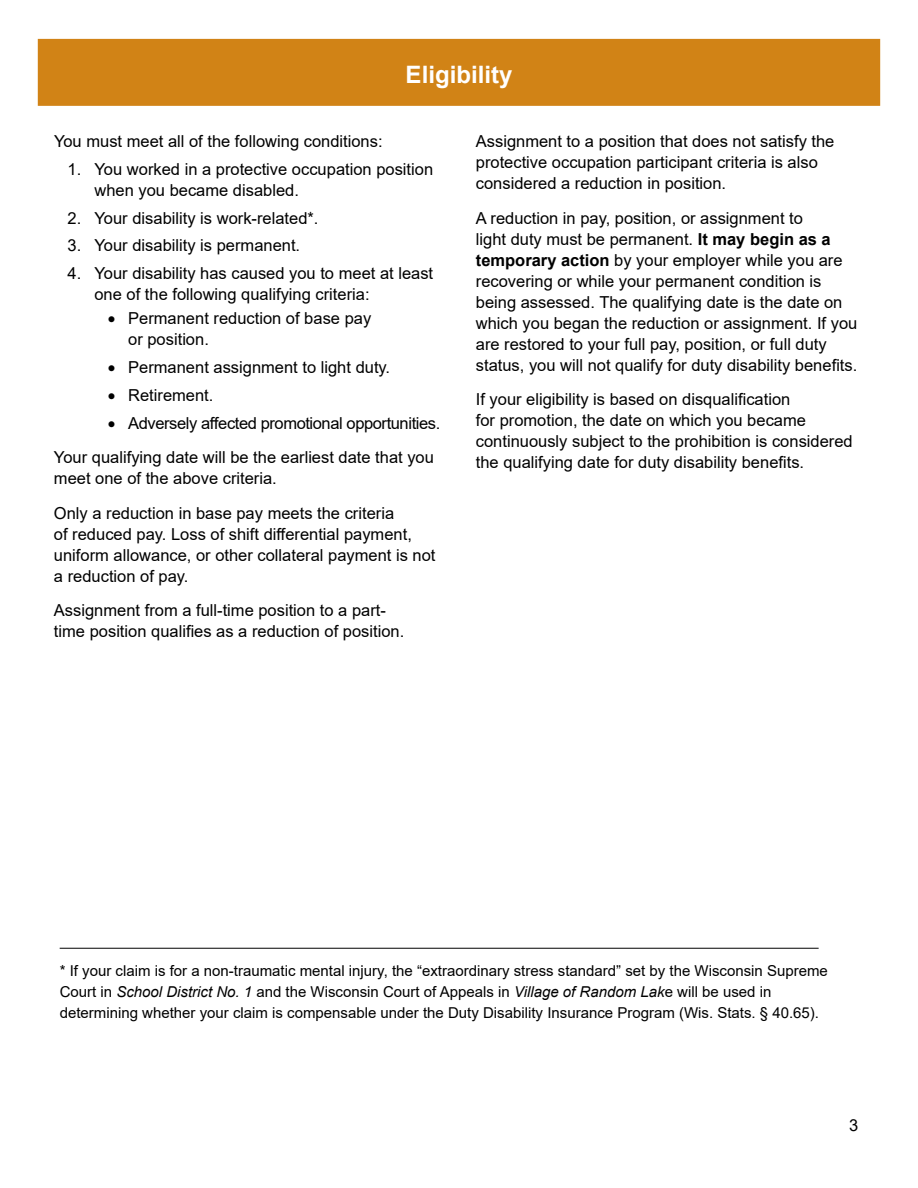
<style>
.page{position:relative;width:918px;height:1188px;background:#fff}
.page>*{position:absolute;margin:0;border:0;box-sizing:border-box;transform-origin:0 0}
.t1{font:700 24px "Arial";color:#fff}
.t2{font:16.5px/21px "Arial";color:#000}
.t3{font:16.5px/34.5px "Arial";letter-spacing:-.025em;color:#000}
.t4{font:15px/21px "Arial";color:#000}
.s1{font-weight:700}
.s2{font-style:italic}
</style>
<div class="page">
<div style="left:38px;top:39px;width:842px;height:67px;background:#d18316;border:2px solid #d18316"></div>
<hr style="left:60px;top:948px;width:759px;height:1px;background:#000">
<h1 class="t1" style="left:406px;top:57px;width:108px">Eligibility</h1>
<p class="t2" style="left:54px;top:131px;width:330px">You must meet all of the following conditions:</p>
<p class="t2" style="left:94px;top:158px;width:340px;text-indent:-27px">1. You worked in a protective occupation position when you became disabled.</p>
<p class="t2" style="left:67px;top:207px;width:253px">2. Your disability is work-related*.</p>
<p class="t2" style="left:67px;top:235px;width:234px">3. Your disability is permanent.</p>
<p class="t2" style="left:94px;top:263px;width:340px;text-indent:-27px">4. Your disability has caused you to meet at least one of the following qualifying criteria:</p>
<p class="t2" style="left:128px;top:308px;width:245px;text-indent:-20px">• Permanent reduction of base pay or position.</p>
<p class="t2" style="left:108px;top:357px;width:284px">• Permanent assignment to light duty.</p>
<p class="t2" style="left:108px;top:384px;width:107px">• Retirement.</p>
<p class="t3" style="left:54px;top:405px;width:388px;text-indent:54px">• Adversely affected promotional opportunities.<br>Your qualifying date will be the earliest date that you</p>
<p class="t2" style="left:54px;top:461px;width:342px;line-height:34.5px">meet one of the above criteria.<br>Only a reduction in base pay meets the criteria</p>
<p class="t2" style="left:54px;top:523px;width:383px">of reduced pay. Loss of shift differential payment, uniform allowance, or other collateral payment is not a reduction of pay.</p>
<p class="t2" style="left:54px;top:600px;width:352px">Assignment from a full-time position to a part&shy;time position qualifies as a reduction of position.</p>
<p class="t2" style="left:476px;top:131px;width:360px">Assignment to a position that does not satisfy the protective occupation participant criteria is also considered a reduction in position.</p>
<p class="t2" style="left:476px;top:207px;width:383px">A reduction in pay, position, or assignment to<br>light duty must be permanent. <span class="s1">It may begin as a temporary action</span> by your employer while you are recovering or while your permanent condition is being assessed. The qualifying date is the date on which you began the reduction or assignment. If you are restored to your full pay, position, or full duty status, you will not qualify for duty disability benefits.</p>
<p class="t2" style="left:476px;top:389px;width:378px">If your eligibility is based on disqualification<br>for promotion, the date on which you became continuously subject to the prohibition is considered the qualifying date for duty disability benefits.</p>
<p class="t4" style="left:60px;top:961px;width:770px">* If your claim is for a non-traumatic mental injury, the “extraordinary stress standard” set by the Wisconsin Supreme<br>Court in <span class="s2">School District No. 1</span> and the Wisconsin Court of Appeals in <span class="s2">Village of Random Lak</span>e will be used in determining whether your claim is compensable under the Duty Disability Insurance Program (Wis. Stats. § 40.65).</p>
<p class="t2" style="left:849px;top:1114px;width:11px">3</p>
</div>
